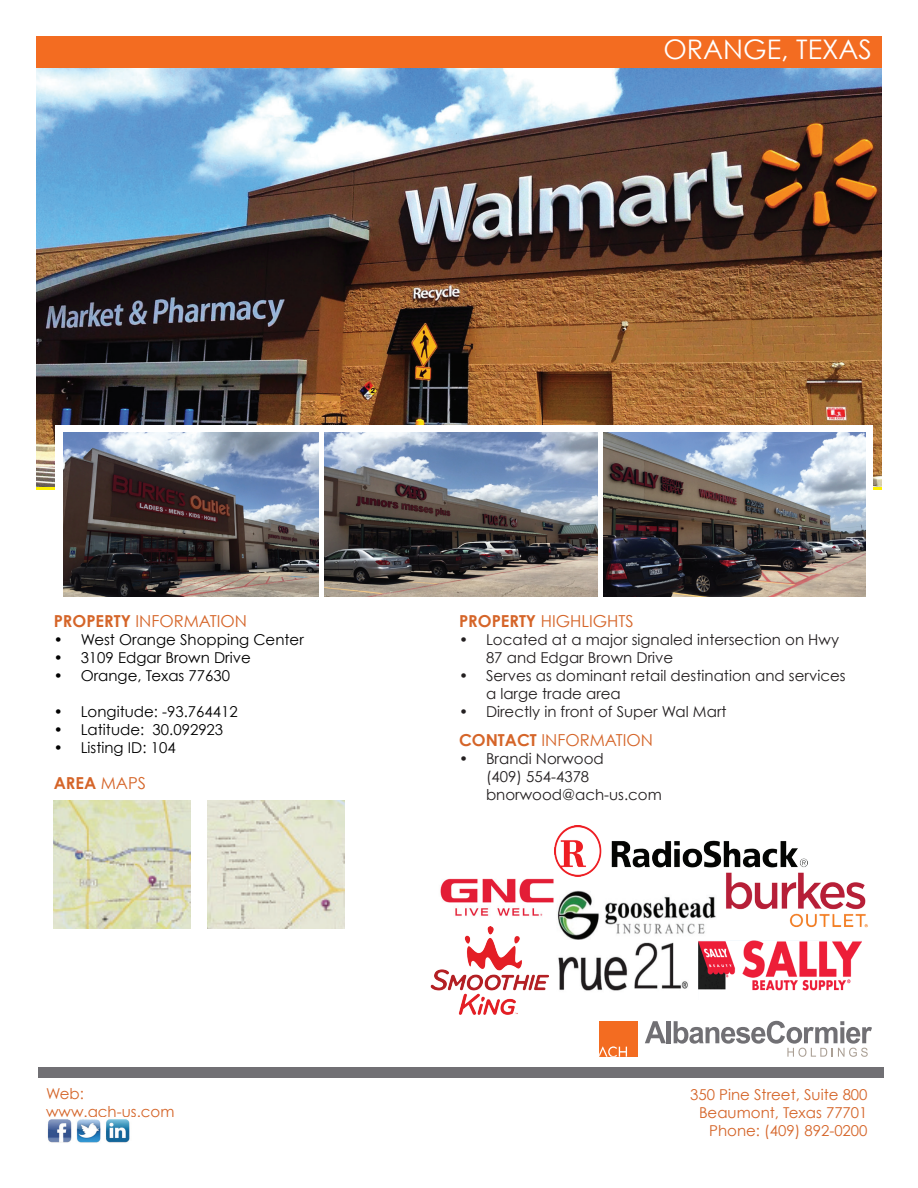
<style>
.page{position:relative;width:918px;height:1188px;background:#fff}
.page>*{position:absolute;margin:0;border:0;box-sizing:border-box;transform-origin:0 0}
.t1{font:27px "Century Gothic";color:#fff}
.t2{font:16.5px "Century Gothic";color:#d56529}
.t3{font:700 16.5px "Century Gothic";color:#d56529}
.t4{font:15px/18px "Century Gothic";color:#231f20}
.t5{font:15px "Century Gothic";color:#000}
.t6{font:15px/18px "Century Gothic";color:#d56529;text-align:right}
.s1{font-weight:700}
.s2{font-weight:400}
</style>
<div class="page">
<div style="left:36px;top:36px;width:846px;height:41px;background:#f36c21"></div>
<img style="left:36px;top:68px;width:846px;height:418px">
<div style="left:56px;top:425px;width:817px;height:171px;background:#fff"></div>
<img style="left:63px;top:433px;width:256px;height:163px">
<img style="left:325px;top:433px;width:272px;height:163px">
<img style="left:603px;top:433px;width:262px;height:163px">
<div style="left:38px;top:1067px;width:846px;height:11px;background:#717074"></div>
<svg style="left:645px;top:1021px;width:21px;height:22px"></svg>
<hr style="left:667px;top:1021px;width:4px;height:22px;background:#717074">
<div style="left:599px;top:1021px;width:38px;height:36px;background:#f36c21"></div>
<svg style="left:674px;top:1021px;width:198px;height:36px"></svg>
<svg style="left:599px;top:1046px;width:28px;height:11px"></svg>
<img style="left:54px;top:800px;width:137px;height:128px">
<img style="left:208px;top:800px;width:137px;height:128px">
<img style="left:47px;top:1119px;width:83px;height:24px">
<img style="left:440px;top:878px;width:114px;height:38px">
<img style="left:557px;top:890px;width:159px;height:51px">
<img style="left:558px;top:942px;width:130px;height:49px">
<img style="left:699px;top:941px;width:152px;height:50px">
<img style="left:718px;top:877px;width:150px;height:105px">
<img style="left:555px;top:825px;width:253px;height:52px">
<img style="left:430px;top:926px;width:119px;height:88px">
<h1 class="t1" style="left:663px;top:33px;width:210px">ORANGE, TEXAS</h1>
<p class="t2" style="left:54px;top:611px;width:195px"><span class="s1">PROPERTY</span> INFORMATION</p>
<p class="t5" style="left:54px;top:630px;width:252px">• West Orange Shopping Center</p>
<p class="t5" style="left:54px;top:648px;width:199px">• 3109 Edgar Brown Drive</p>
<p class="t5" style="left:54px;top:666px;width:178px">• Orange, Texas 77630</p>
<p class="t5" style="left:54px;top:702px;width:186px">• Longitude: -93.764412</p>
<p class="t5" style="left:54px;top:720px;width:171px">• Latitude: 30.092923</p>
<p class="t5" style="left:54px;top:738px;width:124px">• Listing ID: 104</p>
<p class="t3" style="left:54px;top:773px;width:94px">AREA <span class="s2">MAPS</span></p>
<p class="t6" style="left:46px;top:1084px;width:130px;text-align:left">Web: www.ach-us.com</p>
<p class="t2" style="left:459px;top:611px;width:176px"><span class="s1">PROPERTY</span> HIGHLIGHTS</p>
<p class="t4" style="left:486px;top:630px;width:355px;text-indent:-27px">• Located at a major signaled intersection on Hwy<br>87 and Edgar Brown Drive</p>
<p class="t4" style="left:486px;top:666px;width:361px;text-indent:-27px">• Serves as dominant retail destination and services a large trade area</p>
<p class="t4" style="left:459px;top:702px;width:269px">• Directly in front of Super Wal Mart</p>
<p class="t2" style="left:459px;top:730px;width:196px"><span class="s1">CONTACT</span> INFORMATION</p>
<p class="t4" style="left:486px;top:749px;width:177px;text-indent:-27px">• Brandi Norwood<br>(409) 554-4378 bnorwood@ach-us.com</p>
<p class="t6" style="left:690px;top:1086px;width:179px">350 Pine Street, Suite 800<br>Beaumont, Texas 77701<br>Phone: (409) 892-0200</p>
</div>
